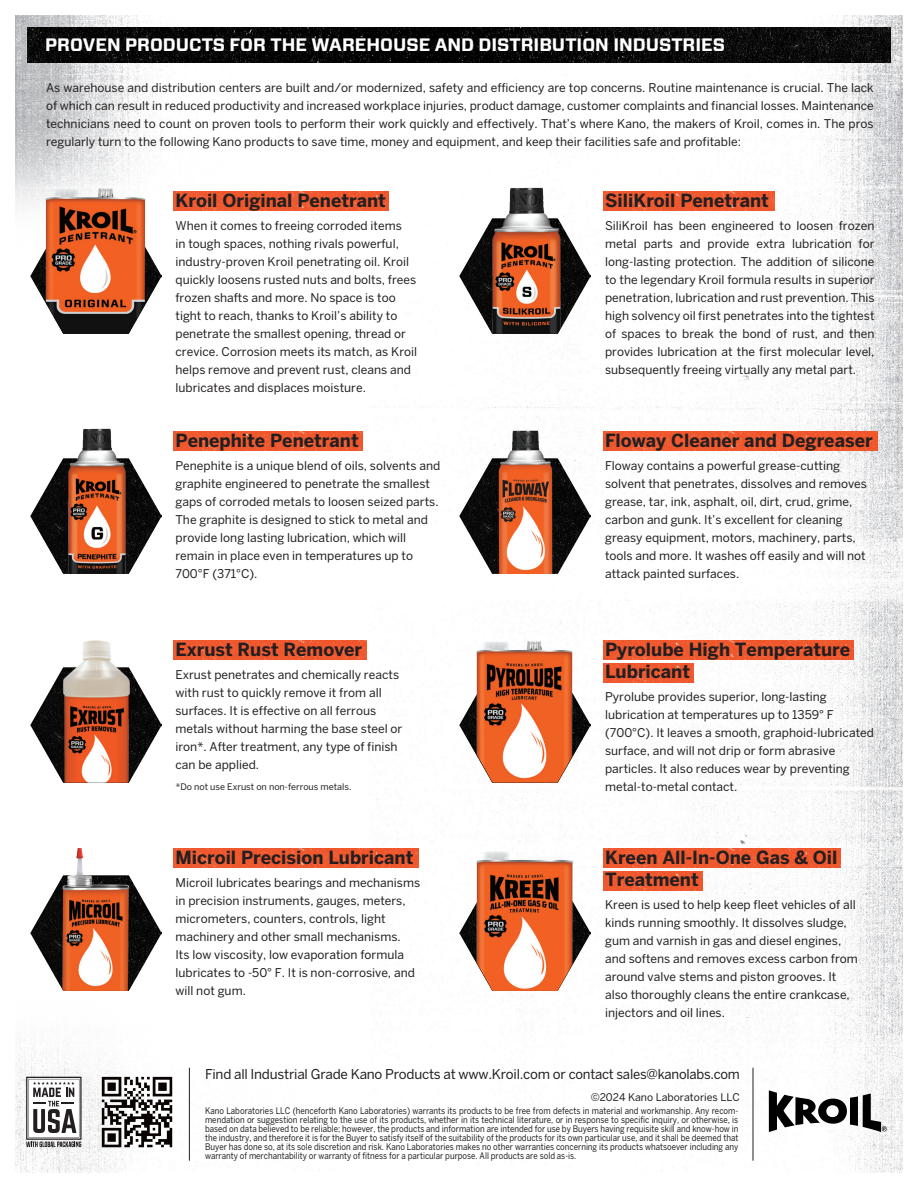
<style>
.page{position:relative;width:918px;height:1188px;background:#fff}
.page>*{position:absolute;margin:0;border:0;box-sizing:border-box;transform-origin:0 0}
.t1{font:700 18px/22.5px "Benton Sans";color:#231f20}
.t2{font:700 18px "Vitesse Sans";color:#fff}
.t3{font:13.5px "Benton Sans";letter-spacing:-.015em;color:#231f20}
.t4{font:12px/18px "Benton Sans";color:#231f20}
.t5{font:10.5px "Benton Sans";color:#231f20}
.t6{font:9px/9px "Benton Sans";color:#231f20;text-align:justify;scale:.88 1}
.t7{font:9px "Benton Sans";color:#231f20}
</style>
<div class="page">
<img style="left:15px;top:15px;width:888px;height:1158px">
<img style="left:459px;top:27px;width:432px;height:36px">
<div style="left:27px;top:27px;width:432px;height:36px;background:#000"></div>
<img style="left:174px;top:191px;width:215px;height:20px">
<img style="left:603px;top:191px;width:171px;height:20px">
<img style="left:31px;top:218px;width:130px;height:116px">
<img style="left:42px;top:187px;width:106px;height:147px">
<img style="left:460px;top:218px;width:131px;height:116px">
<img style="left:489px;top:186px;width:75px;height:148px">
<img style="left:174px;top:848px;width:245px;height:20px">
<img style="left:31px;top:875px;width:130px;height:116px">
<img style="left:59px;top:848px;width:73px;height:143px">
<img style="left:603px;top:848px;width:237px;height:20px">
<img style="left:603px;top:871px;width:100px;height:20px">
<img style="left:460px;top:875px;width:131px;height:116px">
<img style="left:473px;top:850px;width:103px;height:141px">
<img style="left:174px;top:431px;width:189px;height:20px">
<img style="left:31px;top:458px;width:130px;height:116px">
<img style="left:65px;top:428px;width:64px;height:146px">
<img style="left:603px;top:431px;width:275px;height:20px">
<img style="left:460px;top:458px;width:131px;height:116px">
<img style="left:497px;top:429px;width:57px;height:145px">
<hr style="left:753px;top:1068px;width:1px;height:93px;background:#231f20">
<svg style="left:769px;top:1090px;width:118px;height:42px"></svg>
<svg style="left:26px;top:1077px;width:56px;height:70px"></svg>
<hr style="left:189px;top:1068px;width:1px;height:93px;background:#231f20">
<img style="left:96px;top:1071px;width:81px;height:81px">
<img style="left:174px;top:640px;width:193px;height:20px">
<img style="left:603px;top:640px;width:250px;height:20px">
<img style="left:603px;top:663px;width:90px;height:19px">
<img style="left:460px;top:667px;width:131px;height:116px">
<img style="left:472px;top:641px;width:105px;height:142px">
<img style="left:31px;top:667px;width:130px;height:116px">
<img style="left:61px;top:640px;width:70px;height:143px">
<h1 class="t2" style="left:45px;top:33px;width:681px">PROVEN PRODUCTS FOR THE WAREHOUSE AND DISTRIBUTION INDUSTRIES</h1>
<p class="t4" style="left:46px;top:79px;width:829px;text-align:justify">As warehouse and distribution centers are built and/or modernized, safety and efficiency are top concerns. Routine maintenance is crucial. The lack of which can result in reduced productivity and increased workplace injuries, product damage, customer complaints and financial losses. Maintenance technicians need to count on proven tools to perform their work quickly and effectively. That’s where Kano, the makers of Kroil, comes in. The pros regularly turn to the following Kano products to save time, money and equipment, and keep their facilities safe and profitable:</p>
<h1 class="t1" style="left:176px;top:189px;width:212px">Kroil Original Penetrant</h1>
<h1 class="t1" style="left:605px;top:189px;width:165px">SiliKroil Penetrant</h1>
<p class="t4" style="left:176px;top:216px;width:243px">When it comes to freeing corroded items<br>in tough spaces, nothing rivals powerful, industry-proven Kroil penetrating oil. Kroil quickly loosens rusted nuts and bolts, frees frozen shafts and more. No space is too tight to reach, thanks to Kroil’s ability to penetrate the smallest opening, thread or crevice. Corrosion meets its match, as Kroil helps remove and prevent rust, cleans and lubricates and displaces moisture.</p>
<p class="t4" style="left:605px;top:216px;width:271px;text-align:justify">SiliKroil has been engineered to loosen frozen metal parts and provide extra lubrication for long-lasting protection. The addition of silicone to the legendary Kroil formula results in superior penetration, lubrication and rust prevention. This high solvency oil first penetrates into the tightest of spaces to break the bond of rust, and then provides lubrication at the first molecular level, subsequently freeing virtually any metal part.</p>
<h1 class="t1" style="left:176px;top:429px;width:185px">Penephite Penetrant</h1>
<p class="t4" style="left:176px;top:456px;width:266px">Penephite is a unique blend of oils, solvents and graphite engineered to penetrate the smallest gaps of corroded metals to loosen seized parts.<br>The graphite is designed to stick to metal and provide long lasting lubrication, which will remain in place even in temperatures up to 700°F (371°C).</p>
<h1 class="t1" style="left:605px;top:429px;width:269px">Floway Cleaner and Degreaser</h1>
<p class="t4" style="left:605px;top:456px;width:263px">Floway contains a powerful grease-cutting solvent that penetrates, dissolves and removes grease, tar, ink, asphalt, oil, dirt, crud, grime, carbon and gunk. It’s excellent for cleaning greasy equipment, motors, machinery, parts, tools and more. It washes off easily and will not attack painted surfaces.</p>
<h1 class="t1" style="left:176px;top:638px;width:188px">Exrust Rust Remover</h1>
<h1 class="t1" style="left:605px;top:638px;width:247px">Pyrolube High Temperature</h1>
<p class="t4" style="left:176px;top:665px;width:225px">Exrust penetrates and chemically reacts</p>
<h1 class="t1" style="left:605px;top:660px;width:86px">Lubricant</h1>
<p class="t4" style="left:176px;top:683px;width:228px">with rust to quickly remove it from all surfaces. It is effective on all ferrous metals without harming the base steel or iron*. After treatment, any type of finish can be applied.</p>
<p class="t4" style="left:605px;top:688px;width:270px">Pyrolube provides superior, long-lasting lubrication at temperatures up to 1359° F (700°C). It leaves a smooth, graphoid-lubricated surface, and will not drip or form abrasive particles. It also reduces wear by preventing</p>
<p class="t7" style="left:176px;top:781px;width:177px">*Do not use Exrust on non-ferrous metals.</p>
<p class="t4" style="left:605px;top:778px;width:134px">metal-to-metal contact.</p>
<h1 class="t1" style="left:176px;top:846px;width:239px">Microil Precision Lubricant</h1>
<p class="t4" style="left:176px;top:873px;width:246px">Microil lubricates bearings and mechanisms in precision instruments, gauges, meters, micrometers, counters, controls, light machinery and other small mechanisms.<br>Its low viscosity, low evaporation formula lubricates to -50° F. It is non-corrosive, and will not gum.</p>
<h1 class="t1" style="left:605px;top:846px;width:234px">Kreen All-In-One Gas &amp; Oil<br>Treatment</h1>
<p class="t4" style="left:605px;top:896px;width:254px">Kreen is used to help keep fleet vehicles of all kinds running smoothly. It dissolves sludge, gum and varnish in gas and diesel engines, and softens and removes excess carbon from around valve stems and piston grooves. It also thoroughly cleans the entire crankcase, injectors and oil lines.</p>
<p class="t3" style="left:205px;top:1066px;width:536px">Find all Industrial Grade Kano Products at www.Kroil.com or contact sales@kanolabs.com</p>
<p class="t5" style="left:591px;top:1091px;width:151px">©2024 Kano Laboratories LLC</p>
<p class="t6" style="left:205px;top:1107px;width:608px">Kano Laboratories LLC (henceforth Kano Laboratories) warrants its products to be free from defects in material and workmanship. Any recom&shy;mendation or suggestion relating to the use of its products, whether in its technical literature, or in response to specific inquiry, or otherwise, is based on data believed to be reliable; however, the products and information are intended for use by Buyers having requisite skill and know-how in the industry, and therefore it is for the Buyer to satisfy itself of the suitability of the products for its own particular use, and it shall be deemed that Buyer has done so, at its sole discretion and risk. Kano Laboratories makes no other warranties concerning its products whatsoever including any warranty of merchantability or warranty of fitness for a particular purpose. All products are sold as-is.</p>
</div>
